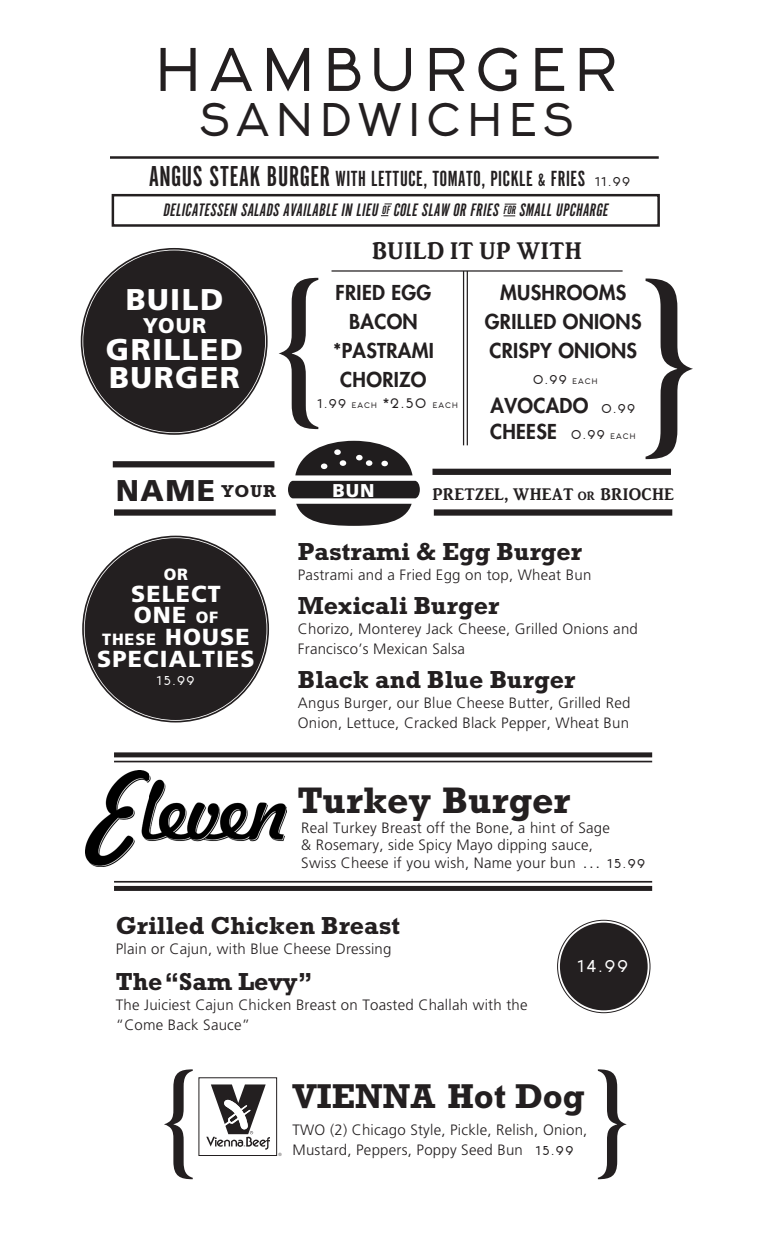
<style>
.page{position:relative;width:765px;height:1260px;background:#fff}
.page>*{position:absolute;margin:0;border:0;box-sizing:border-box;transform-origin:0 0}
.description{font:205.25px "Times Europa";color:#231f20}
.description-2{font:172px "Times Europa";color:#231f20}
.description-3{font:124.88px "Times Europa";color:#231f20}
.Price{font:53.75px "Caftype";letter-spacing:.015em;color:#231f20}
.Price-2{font:41.25px "Caftype";letter-spacing:.015em;color:#231f20}
.Item_Name_in_Rockwel{font:700 37.5px "Rockwell";color:#231f20}
.Item_Name_in_Rockwel-2{font:700 35px "Rockwell";color:#231f20}
.Odeon_Header{font:900 30px "Frutiger";letter-spacing:.05em;color:#fff}
.t1{font:900 30px "Frutiger";color:#231f20}
.Food_Name{font:700 25px "Rockwell";color:#231f20}
.Parisian_Descriptor{font:25px "Brighton Bold Plain";letter-spacing:.015em;color:#231f20}
.Odeon_Header-2{font:900 23.25px "Frutiger";letter-spacing:.05em;color:#fff}
.description-4{font:22.88px "Alternate Gothic No 1";letter-spacing:.025em;color:#231f20}
.Odeon_Header-3{font:900 21.25px "Frutiger";color:#fff}
.Food_Name-2{font:800 20px "Futura";letter-spacing:.015em;color:#231f20}
.Parisian_Descriptor-2{font:800 20px "Futura";letter-spacing:.015em;color:#231f20}
.description-5{font:italic 18.75px "Alternate Gothic No 1";color:#231f20}
.t2{font:900 18.5px "Frutiger";color:#fff}
.t3{font:17.5px "Brighton Bold Plain";letter-spacing:.015em;color:#231f20}
.Odeon_Header-4{font:900 16.25px "Frutiger";letter-spacing:.05em;color:#fff}
.Food_Name-3{font:300 15px "Frutiger";letter-spacing:.015em;color:#231f20}
.Item_Name_in_Rockwel-3{font:300 15px "Frutiger";letter-spacing:.015em;color:#231f20}
.Food_Name-4{font:15px "Caftype";color:#fff}
.description-6{font:italic 12.5px "Alternate Gothic No 1";color:#231f20}
.Parisian_Descriptor-3{font:12.12px "Caftype";letter-spacing:.015em;color:#231f20}
.Parisian_Descriptor-4{font:11.25px "Caftype";color:#231f20}
.Item_Name_in_Rockwel-4{font:11.25px "Caftype";color:#fff}
.Item_Name_in_Rockwel-5{font:11.25px "Caftype";color:#231f20}
.s1{font-size:30px}
.s2{font-size:19px}
.s3{font-family:"Caftype";font-size:11.25px}
.s4{font-size:13.38px;color:#fff}
.s5{font-size:11.25px}
.s6{font-size:12.12px}
.s7{font-family:"Caftype";font-weight:400;font-size:11.25px}
.s8{font-family:"Caftype";font-weight:400;font-size:12.12px}
.s9{font-family:"Rockwell";font-weight:700;font-size:17.5px}
.s10{font-size:12.5px}
.s11{font-size:16.25px}
.s12{font-size:23.25px}
.s13{font-family:"Caftype";font-weight:400}
</style>
<div class="page">
<hr style="left:110px;top:156px;width:549px;height:3px;background:#231f20">
<div style="left:114px;top:752px;width:538px;height:5px;background:#231f20"></div>
<hr style="left:114px;top:761px;width:538px;height:1px;background:#231f20">
<hr style="left:114px;top:881px;width:538px;height:2px;background:#231f20">
<div style="left:114px;top:886px;width:538px;height:5px;background:#231f20"></div>
<div style="left:83px;top:250px;width:182px;height:182px;background:#231f20;border-radius:50%"></div>
<div style="left:85px;top:538px;width:182px;height:182px;background:#231f20;border-radius:50%"></div>
<hr style="left:332px;top:270px;width:291px;height:2px;background:#231f20">
<hr style="left:467px;top:271px;width:1px;height:174px;background:#231f20">
<hr style="left:463px;top:271px;width:1px;height:174px;background:#231f20">
<img style="left:148px;top:773px;width:139px;height:69px">
<img style="left:85px;top:770px;width:63px;height:96px">
<svg style="left:296px;top:504px;width:116px;height:22px"></svg>
<div style="left:288px;top:481px;width:132px;height:17px;background:#201d1e"></div>
<svg style="left:295px;top:441px;width:118px;height:34px"></svg>
<div style="left:114px;top:509px;width:162px;height:7px;background:#231f20"></div>
<div style="left:434px;top:509px;width:238px;height:7px;background:#231f20"></div>
<div style="left:113px;top:461px;width:161px;height:6px;background:#231f20"></div>
<div style="left:433px;top:469px;width:238px;height:6px;background:#231f20"></div>
<div style="left:560px;top:923px;width:88px;height:87px;background:#231f20;border-radius:50%"></div>
<div style="left:112px;top:194px;width:548px;height:33px;border:2px solid #231f20"></div>
<div style="left:198px;top:1077px;width:79px;height:79px;border:1px solid #231f20"></div>
<svg style="left:278px;top:1153px;width:4px;height:3px"></svg>
<svg style="left:206px;top:1084px;width:64px;height:66px"></svg>
<p class="Price" style="left:151px;top:48px;width:472px">HAMBURGER</p>
<p class="Price-2" style="left:196px;top:103px;width:381px">SANDWICHES</p>
<p class="description-4" style="left:149px;top:163px;width:483px"><span class="s1">ANGUS STEAK BURGER</span> WITH LETTUCE, TOMATO, PICKLE <span class="s2">&amp;</span> FRIES <span class="s3">11. 99</span></p>
<p class="description-5" style="left:163px;top:198px;width:451px">DELICATESSEN SALADS AVAILABLE IN LIEU <span class="s4">OF</span> COLE SLAW OR FRIES <span class="s4">FOR</span> SMALL UPCHARGE</p>
<p class="description-6" style="left:382px;top:201px;width:13px">OF</p>
<p class="description-6" style="left:503px;top:202px;width:17px">FOR</p>
<p class="Odeon_Header" style="left:126px;top:281px;width:99px">BUILD</p>
<p class="Odeon_Header-3" style="left:143px;top:312px;width:65px">YOUR</p>
<p class="Odeon_Header" style="left:106px;top:332px;width:139px">GRILLED</p>
<p class="Odeon_Header" style="left:109px;top:360px;width:132px">BURGER</p>
<p class="Parisian_Descriptor" style="left:372px;top:235px;width:211px">BUILD IT UP WITH</p>
<p class="description-2" style="left:275px;top:235px;width:59px">{</p>
<p class="Food_Name-2" style="left:336px;top:280px;width:97px">FRIED EGG</p>
<p class="Food_Name-2" style="left:349px;top:309px;width:70px">BACON</p>
<p class="Food_Name-2" style="left:333px;top:338px;width:102px">*PASTRAMI</p>
<p class="Food_Name-2" style="left:340px;top:366px;width:88px">CHORIZO</p>
<p class="Parisian_Descriptor-3" style="left:317px;top:399px;width:143px"><span class="s5">1. 99</span> each *2. 50 each</p>
<p class="description" style="left:629px;top:227px;width:70px">}</p>
<p class="Food_Name-2" style="left:500px;top:280px;width:127px">MUSHROOMS</p>
<p class="Food_Name-2" style="left:485px;top:309px;width:158px">GRILLED ONIONS</p>
<p class="Food_Name-2" style="left:489px;top:338px;width:149px">CRISPY ONIONS</p>
<p class="Parisian_Descriptor-4" style="left:533px;top:375px;width:67px">0. 99 <span class="s6">each</span></p>
<p class="Parisian_Descriptor-2" style="left:491px;top:393px;width:147px">AVOCADO <span class="s7">0. 99</span></p>
<p class="Food_Name-2" style="left:490px;top:419px;width:148px">CHEESE <span class="s7">0. 99</span> <span class="s8">each</span></p>
<p class="t1" style="left:116px;top:473px;width:162px">NAME <span class="s9">YOUR</span></p>
<p class="t2" style="left:333px;top:479px;width:44px">BUN</p>
<p class="t3" style="left:432px;top:484px;width:243px">PRETZEL, WHEAT <span class="s10">OR</span> BRIOCHE</p>
<p class="Odeon_Header-4" style="left:164px;top:565px;width:26px">OR</p>
<p class="Odeon_Header-2" style="left:131px;top:580px;width:91px">SELECT</p>
<p class="Odeon_Header-2" style="left:134px;top:601px;width:86px">ONE <span class="s11">OF</span></p>
<p class="Odeon_Header-4" style="left:102px;top:630px;width:149px">THESE <span class="s12">HOUSE</span></p>
<p class="Odeon_Header-2" style="left:97px;top:644px;width:159px">SPECIALTIES</p>
<p class="Item_Name_in_Rockwel-4" style="left:157px;top:676px;width:40px">15.99</p>
<p class="Food_Name" style="left:298px;top:537px;width:286px">Pastrami &amp; Egg Burger</p>
<p class="Food_Name-3" style="left:298px;top:567px;width:295px">Pastrami and a Fried Egg on top, Wheat Bun</p>
<p class="Food_Name" style="left:298px;top:591px;width:203px">Mexicali Burger</p>
<p class="Food_Name-3" style="left:298px;top:621px;width:342px">Chorizo, Monterey Jack Cheese, Grilled Onions and</p>
<p class="Food_Name-3" style="left:298px;top:641px;width:169px">Francisco’s Mexican Salsa</p>
<p class="Food_Name" style="left:298px;top:665px;width:279px">Black and Blue Burger</p>
<p class="Food_Name-3" style="left:298px;top:694px;width:334px">Angus Burger, our Blue Cheese Butter, Grilled Red</p>
<p class="Food_Name-3" style="left:298px;top:714px;width:333px">Onion, Lettuce, Cracked Black Pepper, Wheat Bun</p>
<p class="Item_Name_in_Rockwel" style="left:297px;top:778px;width:274px">Turkey Burger</p>
<p class="Item_Name_in_Rockwel-3" style="left:301px;top:819px;width:310px">Real Turkey Breast off the Bone, a hint of Sage</p>
<p class="Item_Name_in_Rockwel-3" style="left:301px;top:837px;width:293px">&amp; Rosemary, side Spicy Mayo dipping sauce,</p>
<p class="Item_Name_in_Rockwel-3" style="left:301px;top:854px;width:287px">Swiss Cheese if you wish, Name your bun <span class="s13">...</span></p>
<p class="Item_Name_in_Rockwel-5" style="left:607px;top:859px;width:40px">15.99</p>
<p class="Food_Name" style="left:116px;top:911px;width:286px">Grilled Chicken Breast</p>
<p class="Food_Name-3" style="left:116px;top:940px;width:277px">Plain or Cajun, with Blue Cheese Dressing</p>
<p class="Food_Name" style="left:116px;top:967px;width:198px">The “Sam Levy”</p>
<p class="Food_Name-3" style="left:116px;top:996px;width:413px">The Juiciest Cajun Chicken Breast on Toasted Challah with the</p>
<p class="Food_Name-3" style="left:116px;top:1016px;width:136px">“Come Back Sauce”</p>
<p class="Food_Name-4" style="left:577px;top:960px;width:53px">14.99</p>
<p class="description-3" style="left:161px;top:1038px;width:43px">{</p>
<p class="Item_Name_in_Rockwel-2" style="left:293px;top:1075px;width:294px">VIENNA Hot Dog</p>
<p class="Food_Name-3" style="left:293px;top:1122px;width:296px">TWO (2) Chicago Style, Pickle, Relish, Onion,</p>
<p class="Food_Name-3" style="left:293px;top:1142px;width:283px">Mustard, Peppers, Poppy Seed Bun <span class="s7">15. 99</span></p>
<p class="description-3" style="left:588px;top:1038px;width:43px">}</p>
</div>
